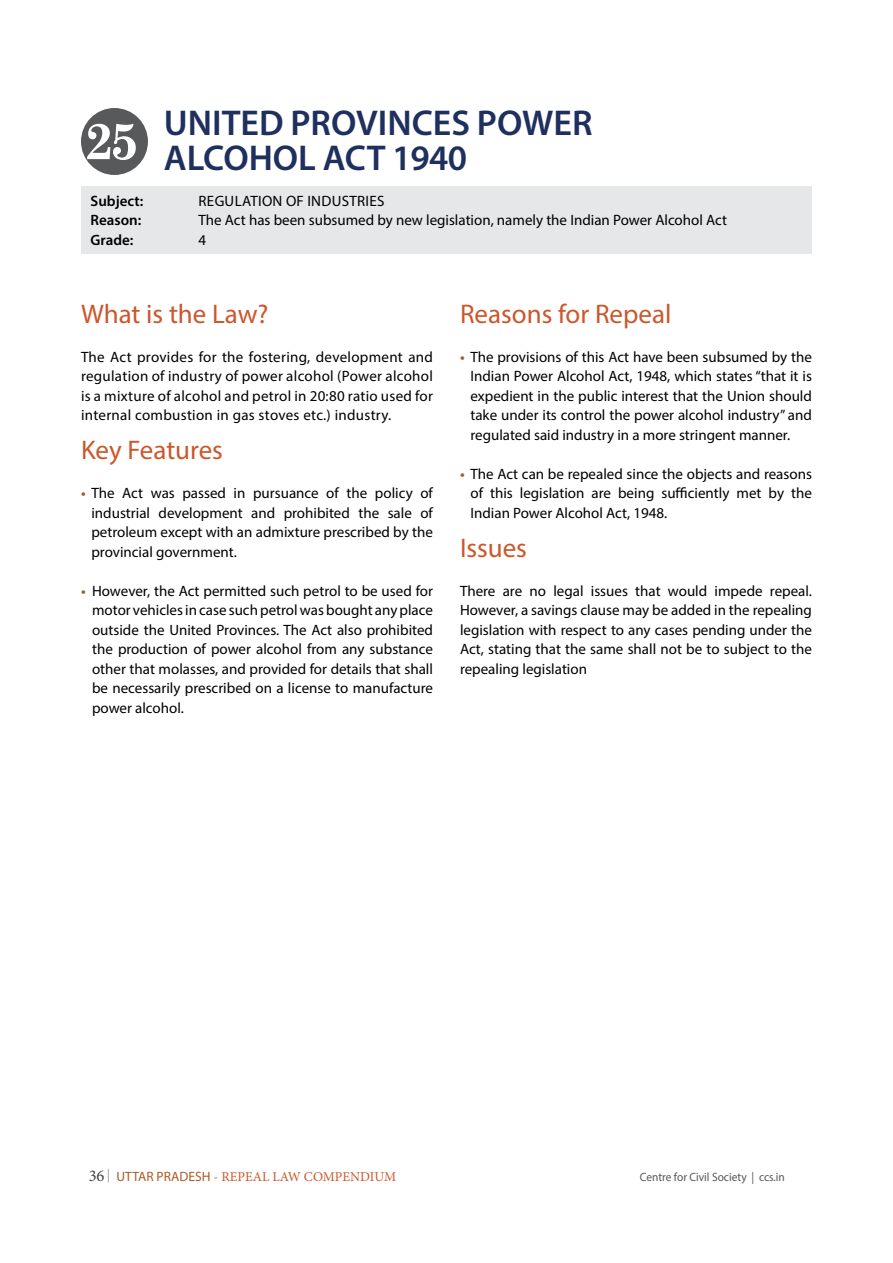
<style>
.page{position:relative;width:893px;height:1263px;background:#fff}
.page>*{position:absolute;margin:0;border:0;box-sizing:border-box;transform-origin:0 0}
.t1{font:700 51px "Century Schoolbook";color:#fff}
.t2{font:600 36px/34.5px "Myriad Pro";color:#1f305f}
.t3{font:27px "Myriad Pro";color:#cb572c}
.t4{font:15px/19.5px "Myriad Pro";color:#000;text-align:justify}
.t5{font:600 15px "Myriad Pro";color:#000}
.t6{font:13.5px "Minion Pro";color:#cb572c}
.t7{font:12px "Myriad Pro";color:#58595b;scale:.95 1}
.s1{font-weight:600;color:#a65827}
.s2{font-size:16.5px;color:#414042}
.s3{color:#939598}
.s4{font-family:"Myriad Pro";color:#aa5b26}
</style>
<div class="page">
<div style="left:81px;top:186px;width:731px;height:68px;background:#e6e7e8"></div>
<div style="left:81px;top:108px;width:67px;height:67px;background:#58595b;border-radius:50%"></div>
<h1 class="t1" style="left:84px;top:101px;width:56px">25</h1>
<h2 class="t2" style="left:164px;top:105px;width:430px">UNITED PROVINCES POWER<br>ALCOHOL ACT 1940</h2>
<p class="t5" style="left:91px;top:191px;width:54px">Subject:</p>
<p class="t4" style="left:199px;top:190px;width:18px">Regulation</p>
<p class="t4" style="left:286px;top:190px;width:35px">of Industries</p>
<p class="t5" style="left:91px;top:210px;width:52px">Reason:</p>
<p class="t4" style="left:199px;top:210px;width:530px">The Act has been subsumed by new legislation, namely the Indian Power Alcohol Act</p>
<p class="t5" style="left:91px;top:230px;width:44px">Grade:</p>
<p class="t4" style="left:199px;top:229px;width:9px">4</p>
<h3 class="t3" style="left:81px;top:297px;width:189px">What is the Law?</h3>
<p class="t4" style="left:81px;top:346px;width:354px">The Act provides for the fostering, development and regulation of industry of power alcohol (Power alcohol is a mixture of alcohol and petrol in 20:80 ratio used for internal combustion in gas stoves etc.) industry.</p>
<h3 class="t3" style="left:81px;top:433px;width:143px">Key Features</h3>
<p class="t4" style="left:91px;top:483px;width:343px;text-indent:-10px"><span class="s1">•</span> The Act was passed in pursuance of the policy of industrial development and prohibited the sale of petroleum except with an admixture prescribed by the provincial government.</p>
<p class="t4" style="left:92px;top:580px;width:342px;text-indent:-11px"><span class="s1">•</span> However, the Act permitted such petrol to be used for motor vehicles in case such petrol was bought any place outside the United Provinces. The Act also prohibited the production of power alcohol from any substance other that molasses, and provided for details that shall be necessarily prescribed on a license to manufacture power alcohol.</p>
<h3 class="t3" style="left:460px;top:297px;width:213px">Reasons for Repeal</h3>
<p class="t4" style="left:470px;top:346px;width:343px;text-indent:-10px"><span class="s1">•</span> The provisions of this Act have been subsumed by the Indian Power Alcohol Act, 1948, which states “that it is expedient in the public interest that the Union should take under its control the power alcohol industry” and regulated said industry in a more stringent manner.</p>
<p class="t4" style="left:470px;top:463px;width:343px;text-indent:-10px"><span class="s1">•</span> The Act can be repealed since the objects and reasons of this legislation are being sufficiently met by the Indian Power Alcohol Act, 1948.</p>
<h3 class="t3" style="left:460px;top:531px;width:68px">Issues</h3>
<p class="t4" style="left:460px;top:580px;width:353px">There are no legal issues that would impede repeal.<br>However, a savings clause may be added in the repealing legislation with respect to any cases pending under the Act, stating that the same shall not be to subject to the repealing legislation</p>
<p class="t6" style="left:89px;top:1167px;width:309px"><span class="s2">36</span> <span class="s3">|</span> <span class="s4">UTTAR PRADESH</span> - REPEAL LAW COMPENDIUM</p>
<p class="t7" style="left:640px;top:1169px;width:154px">Centre for Civil Society | ccs.in</p>
</div>
